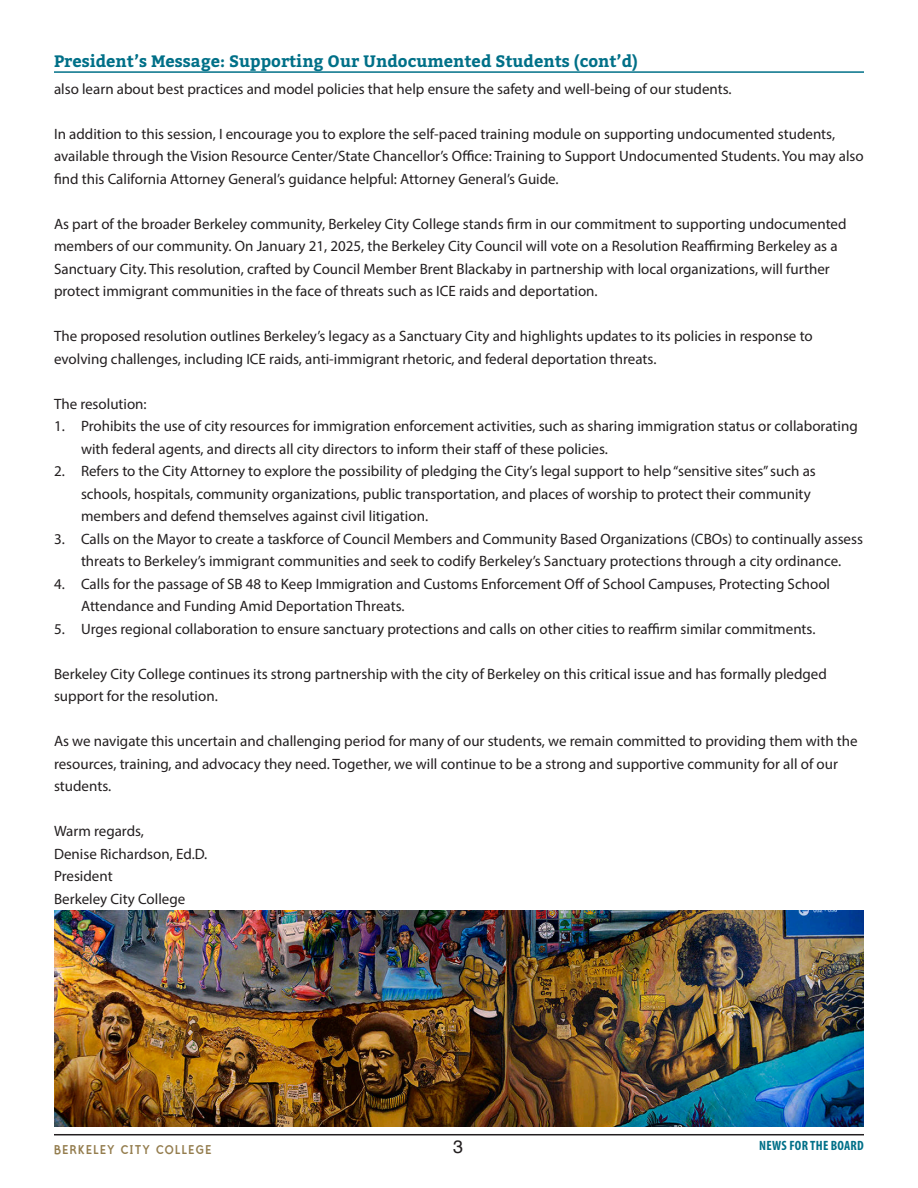
<style>
.page{position:relative;width:918px;height:1188px;background:#fff}
.page>*{position:absolute;margin:0;border:0;box-sizing:border-box;transform-origin:0 0}
.t1{font:18px "Helvetica";color:#231f20}
.Sections{font:700 16.5px "Bitter";color:#007088}
.Body{font:15px/22.5px "Myriad Pro";color:#231f20}
.t2{font:15px "Polymer Bold Caps";letter-spacing:.09em;color:#947d4e}
.t3{font:700 condensed 13.5px "Myriad Pro";letter-spacing:.02em;color:#007088}
</style>
<div class="page">
<hr style="left:54px;top:1134px;width:810px;height:1px;background:#231f20">
<hr style="left:54px;top:71px;width:810px;height:2px;background:#007088">
<img style="left:54px;top:910px;width:810px;height:216px">
<p class="Sections" style="left:54px;top:50px;width:586px">President’s Message: Supporting Our Undocumented Students (cont’d)</p>
<p class="Body" style="left:54px;top:77px;width:679px">also learn about best practices and model policies that help ensure the safety and well-being of our students.</p>
<p class="Body" style="left:54px;top:122px;width:811px">In addition to this session, I encourage you to explore the self-paced training module on supporting undocumented students, available through the Vision Resource Center/State Chancellor’s Office: Training to Support Undocumented Students. You may also find this California Attorney General’s guidance helpful: Attorney General’s Guide.</p>
<p class="Body" style="left:54px;top:212px;width:794px">As part of the broader Berkeley community, Berkeley City College stands firm in our commitment to supporting undocumented members of our community. On January 21, 2025, the Berkeley City Council will vote on a Resolution Reaffirming Berkeley as a Sanctuary City. This resolution, crafted by Council Member Brent Blackaby in partnership with local organizations, will further protect immigrant communities in the face of threats such as ICE raids and deportation.</p>
<p class="Body" style="left:54px;top:325px;width:760px">The proposed resolution outlines Berkeley’s legacy as a Sanctuary City and highlights updates to its policies in response to evolving challenges, including ICE raids, anti-immigrant rhetoric, and federal deportation threats.</p>
<p class="Body" style="left:54px;top:392px;width:94px">The resolution:</p>
<p class="Body" style="left:81px;top:415px;width:778px;text-indent:-27px">1. Prohibits the use of city resources for immigration enforcement activities, such as sharing immigration status or collaborating with federal agents, and directs all city directors to inform their staff of these policies.</p>
<p class="Body" style="left:81px;top:460px;width:736px;text-indent:-27px">2. Refers to the City Attorney to explore the possibility of pledging the City’s legal support to help “sensitive sites” such as schools, hospitals, community organizations, public transportation, and places of worship to protect their community members and defend themselves against civil litigation.</p>
<p class="Body" style="left:54px;top:527px;width:811px;text-align:center">3. Calls on the Mayor to create a taskforce of Council Members and Community Based Organizations (CBOs) to continually assess threats to Berkeley’s immigrant communities and seek to codify Berkeley’s Sanctuary protections through a city ordinance.</p>
<p class="Body" style="left:81px;top:572px;width:751px;text-indent:-27px">4. Calls for the passage of SB 48 to Keep Immigration and Customs Enforcement Off of School Campuses, Protecting School<br>Attendance and Funding Amid Deportation Threats.</p>
<p class="Body" style="left:54px;top:617px;width:763px">5. Urges regional collaboration to ensure sanctuary protections and calls on other cities to reaffirm similar commitments.</p>
<p class="Body" style="left:54px;top:662px;width:774px">Berkeley City College continues its strong partnership with the city of Berkeley on this critical issue and has formally pledged support for the resolution.</p>
<p class="Body" style="left:54px;top:730px;width:805px">As we navigate this uncertain and challenging period for many of our students, we remain committed to providing them with the resources, training, and advocacy they need. Together, we will continue to be a strong and supportive community for all of our students.</p>
<p class="Body" style="left:54px;top:820px;width:92px">Warm regards,</p>
<p class="Body" style="left:54px;top:842px;width:155px">Denise Richardson, Ed.D.</p>
<p class="Body" style="left:54px;top:865px;width:60px">President</p>
<p class="Body" style="left:54px;top:887px;width:133px">Berkeley City College</p>
<p class="t2" style="left:54px;top:1140px;width:159px">BERKELEY CITY COLLEGE</p>
<p class="t1" style="left:453px;top:1133px;width:12px">3</p>
<p class="t3" style="left:759px;top:1137px;width:106px">NEWS FOR THE BOARD</p>
</div>
